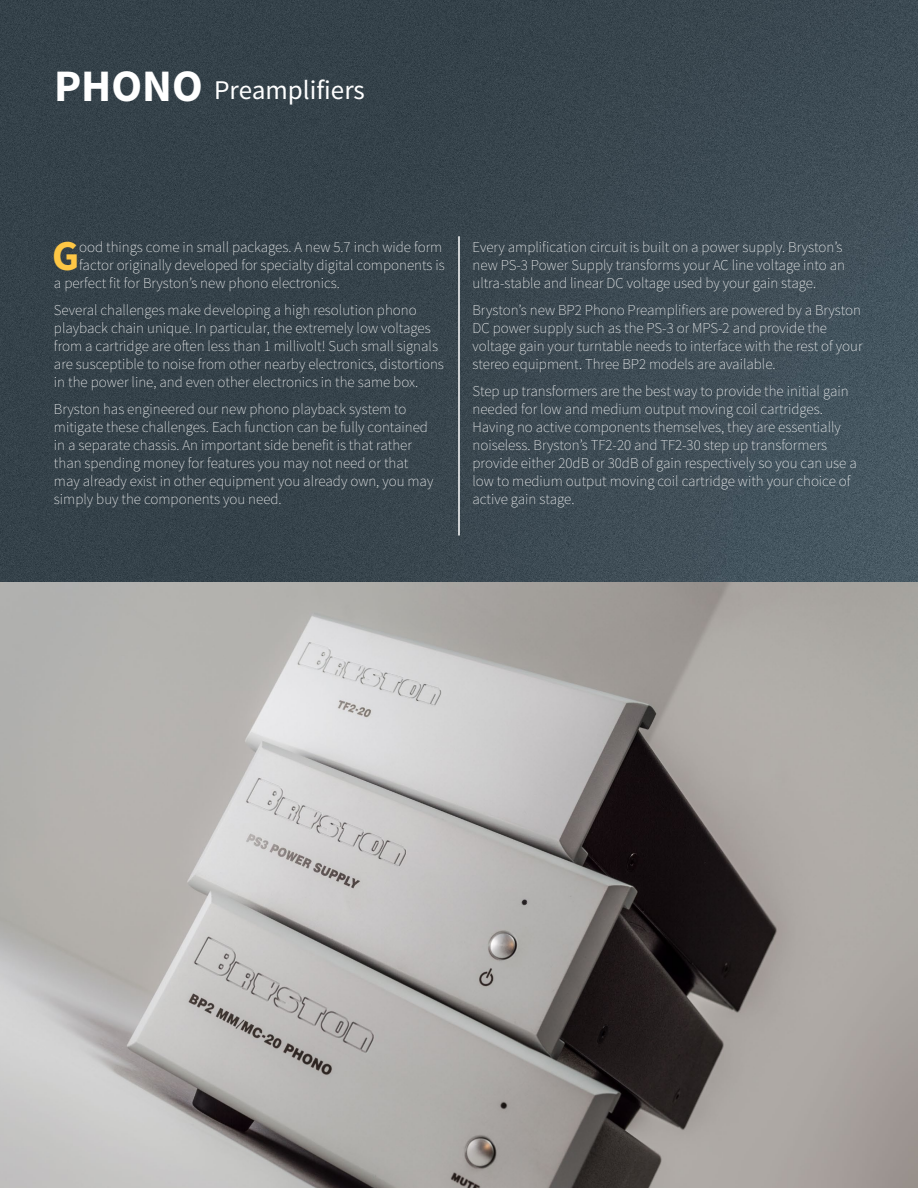
<style>
.page{position:relative;width:918px;height:1188px;background:#fff}
.page>*{position:absolute;margin:0;border:0;box-sizing:border-box;transform-origin:0 0}
.t1{font:700 42.6px "Source Sans Pro";color:#fec745}
.t2{font:27px "Source Sans Pro";color:#fff}
.t3{font:200 15px/18px "Source Sans Pro";color:#fff}
.s1{font-weight:700;font-size:45px}
</style>
<div class="page">
<img style="left:0;top:0;width:918px;height:583px">
<img style="left:0;top:583px;width:918px;height:605px">
<hr style="left:458px;top:236px;width:2px;height:299px;background:#fff">
<h2 class="t2" style="left:54px;top:74px;width:312px"><span class="s1">PHONO</span> Preamplifiers</h2>
<h1 class="t1" style="left:52px;top:229px;width:29px">G</h1>
<p class="t3" style="left:79px;top:238px;width:365px">ood things come in small packages. A new 5.7 inch wide form</p>
<p class="t3" style="left:79px;top:256px;width:367px">factor originally developed for specialty digital components is</p>
<p class="t3" style="left:54px;top:274px;width:287px">a perfect fit for Bryston’s new phono electronics.</p>
<p class="t3" style="left:54px;top:301px;width:391px">Several challenges make developing a high resolution phono playback chain unique. In particular, the extremely low voltages from a cartridge are often less than 1 millivolt! Such small signals are susceptible to noise from other nearby electronics, distortions in the power line, and even other electronics in the same box.</p>
<p class="t3" style="left:54px;top:400px;width:381px">Bryston has engineered our new phono playback system to mitigate these challenges. Each function can be fully contained in a separate chassis. An important side benefit is that rather than spending money for features you may not need or that may already exist in other equipment you already own, you may simply buy the components you need.</p>
<p class="t3" style="left:472px;top:238px;width:374px">Every amplification circuit is built on a power supply. Bryston’s new PS-3 Power Supply transforms your AC line voltage into an ultra-stable and linear DC voltage used by your gain stage.</p>
<p class="t3" style="left:472px;top:301px;width:392px">Bryston’s new BP2 Phono Preamplifiers are powered by a Bryston DC power supply such as the PS-3 or MPS-2 and provide the voltage gain your turntable needs to interface with the rest of your stereo equipment. Three BP2 models are available.</p>
<p class="t3" style="left:472px;top:382px;width:386px">Step up transformers are the best way to provide the initial gain needed for low and medium output moving coil cartridges.<br>Having no active components themselves, they are essentially noiseless. Bryston’s TF2-20 and TF2-30 step up transformers provide either 20dB or 30dB of gain respectively so you can use a low to medium output moving coil cartridge with your choice of active gain stage.</p>
</div>
